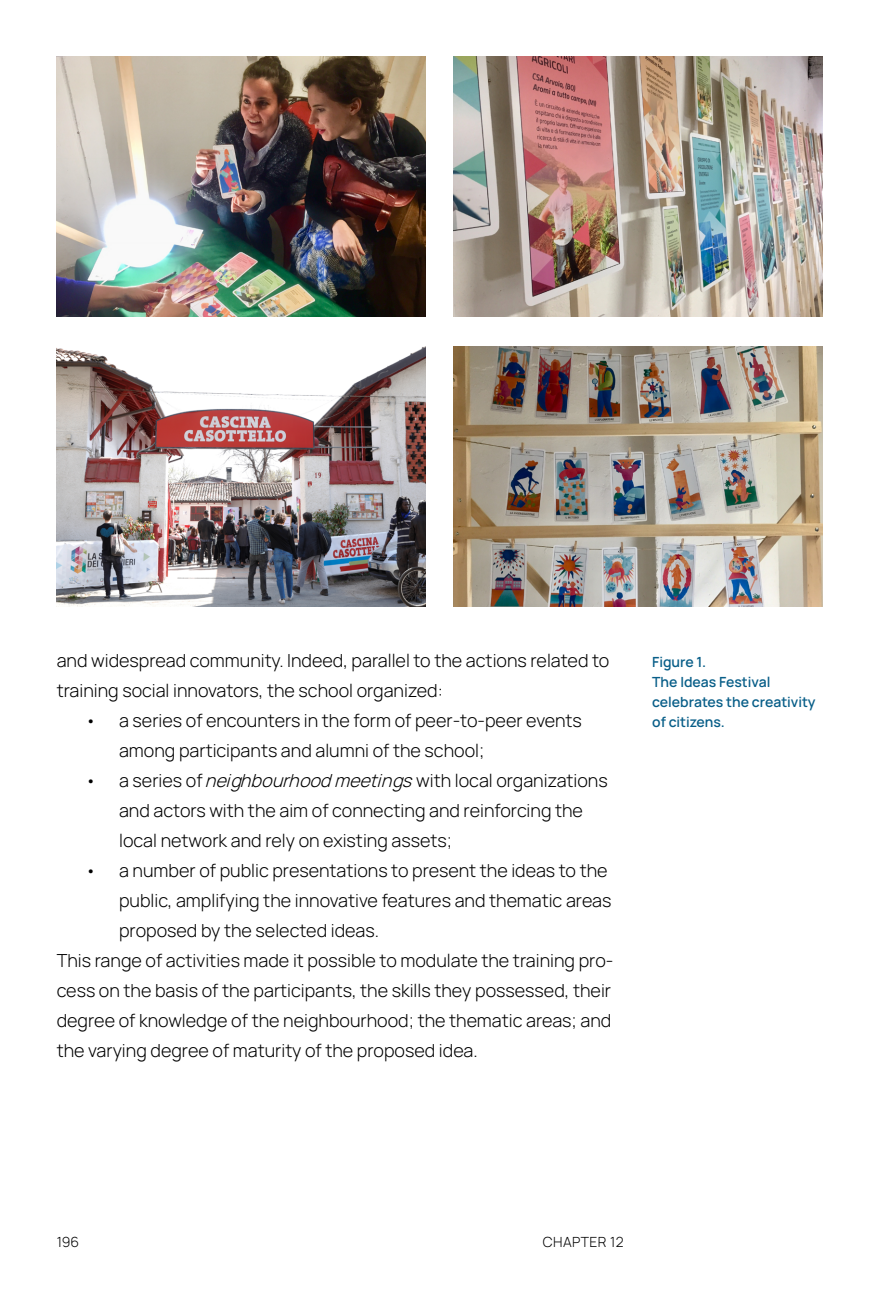
<style>
.page{position:relative;width:879px;height:1304px;background:#fff}
.page>*{position:absolute;margin:0;border:0;box-sizing:border-box;transform-origin:0 0}
.t1{font:300 18px/30px "Manrope";color:#000}
.t2{font:600 14px/20px "Manrope";color:#085e88}
.t3{font:300 14px "Manrope";letter-spacing:.03em;color:#000}
.s1{font-style:italic}
</style>
<div class="page">
<img style="left:57px;top:57px;width:368px;height:260px">
<img style="left:57px;top:347px;width:368px;height:260px">
<img style="left:454px;top:57px;width:368px;height:260px">
<img style="left:454px;top:347px;width:368px;height:260px">
<p class="t1" style="left:57px;top:644px;width:554px">and widespread community. Indeed, parallel to the actions related to training social innovators, the school organized:</p>
<p class="t1" style="left:119px;top:704px;width:464px;text-indent:-34px">• a series of encounters in the form of peer-to-peer events among participants and alumni of the school;</p>
<p class="t1" style="left:119px;top:764px;width:490px;text-indent:-34px">• a series of <span class="s1">neighbourhood meetings</span> with local organizations and actors with the aim of connecting and reinforcing the local network and rely on existing assets;</p>
<p class="t1" style="left:85px;top:854px;width:524px">• a number of public presentations to present the ideas to the</p>
<p class="t1" style="left:119px;top:884px;width:494px">public, amplifying the innovative features and thematic areas</p>
<p class="t1" style="left:119px;top:914px;width:261px">proposed by the selected ideas.</p>
<p class="t1" style="left:57px;top:944px;width:558px">This range of activities made it possible to modulate the training pro-</p>
<p class="t1" style="left:57px;top:974px;width:556px">cess on the basis of the participants, the skills they possessed, their</p>
<p class="t1" style="left:57px;top:1004px;width:556px">degree of knowledge of the neighbourhood; the thematic areas; and</p>
<p class="t1" style="left:57px;top:1034px;width:422px">the varying degree of maturity of the proposed idea.</p>
<p class="t2" style="left:652px;top:651px;width:165px">Figure 1.<br>The Ideas Festival celebrates the creativity of citizens.</p>
<p class="t3" style="left:57px;top:1231px;width:24px">196</p>
<p class="t3" style="left:543px;top:1231px;width:82px">CHAPTER 12</p>
</div>
